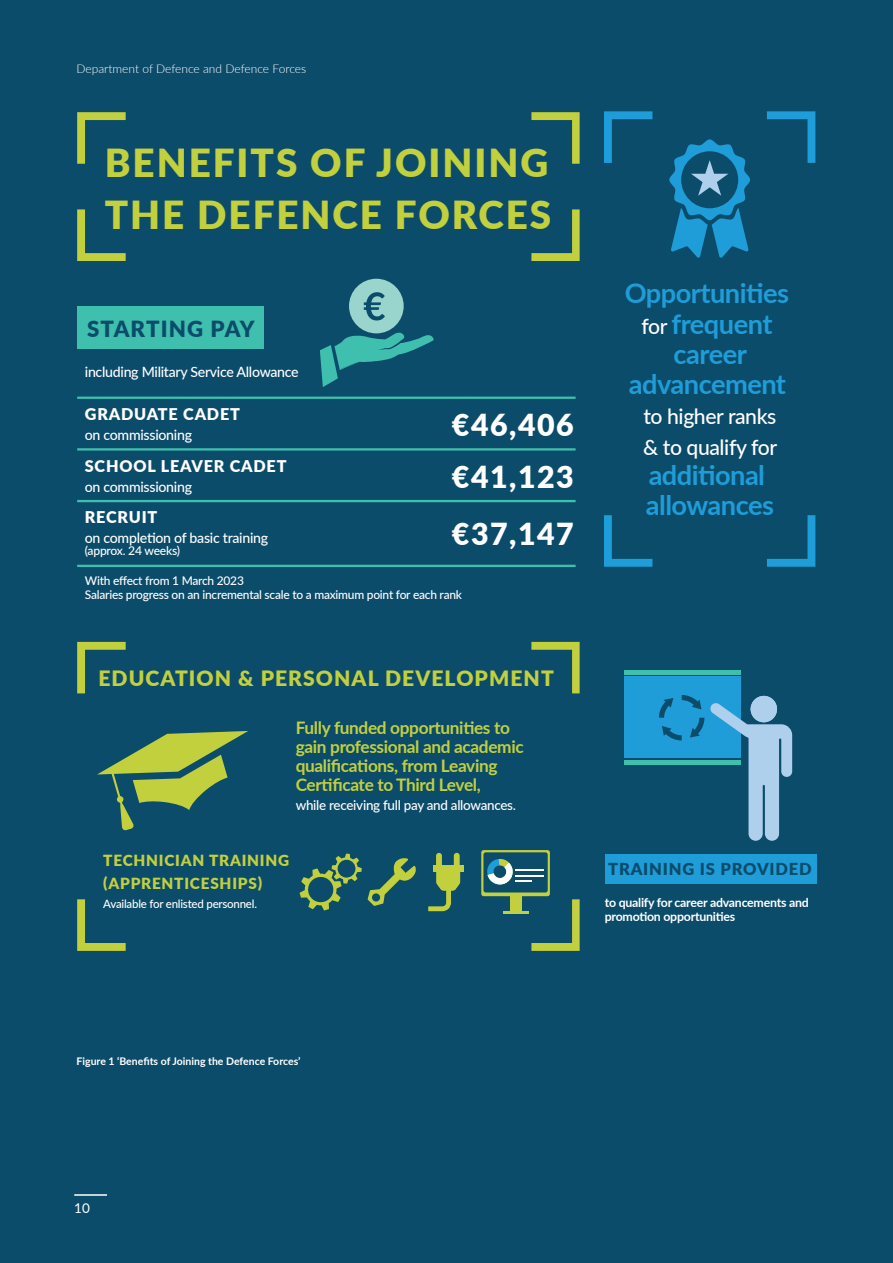
<style>
.page{position:relative;width:893px;height:1263px;background:#0c4c6b}
.page>*{position:absolute;margin:0;border:0;box-sizing:border-box;transform-origin:0 0}
.t1{font:900 38.7px/51.6px "Lato";letter-spacing:.05em;color:#c2d03e}
.t2{font:900 30.3px "Lato";letter-spacing:.05em;color:#fff}
.t3{font:700 27.3px/30.3px "Lato";letter-spacing:-.02em;color:#1e9dd8;text-align:center}
.t4{font:900 22.2px "Lato";letter-spacing:.05em;color:#0c4c6b}
.t5{font:900 21.15px "Lato";letter-spacing:.05em;color:#c2d03e}
.t6{font:500 21.15px/30.3px "Lato";letter-spacing:-.02em;color:#fff}
.t7{font:700 17.25px/19.2px "Lato";letter-spacing:-.02em;color:#c2d03e}
.t8{font:900 16.5px "Lato";letter-spacing:.05em;color:#0c4c6b}
.t9{font:900 16.2px "Lato";letter-spacing:.05em;color:#fff}
.t10{font:900 15.3px/23px "Lato";letter-spacing:.05em;color:#c2d03e}
.t11{font:500 14.1px "Lato";letter-spacing:-.02em;color:#fff}
.t12{font:500 13.5px "Lato";letter-spacing:-.02em;color:#fff}
.t13{font:13.5px "Lato";color:#fff}
.t14{font:700 12.3px/13.8px "Lato";letter-spacing:-.02em;color:#fff}
.t15{font:500 12.15px "Lato";letter-spacing:-.02em;color:#fff}
.t16{font:500 12px "Lato";letter-spacing:-.02em;color:#fff}
.t17{font:300 12px "Lato";color:#fff}
.t18{font:500 11.55px "Lato";letter-spacing:-.02em;color:#fff}
.Footers{font:700 10.5px "Lato";color:#fff}
.s1{font-weight:500;font-size:21.15px;color:#fff}
</style>
<div class="page">
<svg style="left:300px;top:853px;width:62px;height:57px"></svg>
<svg style="left:481px;top:850px;width:69px;height:46px"></svg>
<div style="left:483px;top:852px;width:65px;height:40px;background:#0c4c6b;border-radius:2px"></div>
<div style="left:510px;top:896px;width:11px;height:16px;background:#c2d03e"></div>
<hr style="left:503px;top:912px;width:25px;height:2px;background:#c2d03e">
<svg style="left:487px;top:859px;width:57px;height:26px"></svg>
<svg style="left:368px;top:858px;width:48px;height:48px"></svg>
<svg style="left:454px;top:853px;width:6px;height:12px"></svg>
<svg style="left:436px;top:853px;width:6px;height:12px"></svg>
<div style="left:433px;top:865px;width:31px;height:7px;background:#c2d03e"></div>
<svg style="left:428px;top:872px;width:32px;height:39px"></svg>
<div style="left:77px;top:307px;width:187px;height:42px;background:#3fbfae"></div>
<svg style="left:531px;top:642px;width:49px;height:51px"></svg>
<svg style="left:77px;top:642px;width:49px;height:51px"></svg>
<svg style="left:531px;top:899px;width:49px;height:52px"></svg>
<svg style="left:77px;top:899px;width:49px;height:52px"></svg>
<hr style="left:77px;top:397px;width:499px;height:2px;background:#3fbfae">
<hr style="left:77px;top:448px;width:499px;height:2px;background:#3fbfae">
<hr style="left:77px;top:500px;width:499px;height:2px;background:#3fbfae">
<hr style="left:77px;top:565px;width:499px;height:2px;background:#3fbfae">
<svg style="left:97px;top:731px;width:151px;height:100px"></svg>
<svg style="left:669px;top:139px;width:81px;height:119px"></svg>
<svg style="left:320px;top:333px;width:114px;height:54px"></svg>
<div style="left:349px;top:279px;width:55px;height:54px;background:#99d5cd;border-radius:50%"></div>
<svg style="left:364px;top:292px;width:21px;height:28px"></svg>
<div style="left:605px;top:854px;width:211px;height:29px;background:#1e9dd8"></div>
<div style="left:624px;top:676px;width:117px;height:82px;background:#1e9dd8"></div>
<div style="left:624px;top:760px;width:117px;height:5px;background:#3fbfae"></div>
<div style="left:624px;top:670px;width:117px;height:5px;background:#3fbfae"></div>
<div style="left:751px;top:696px;width:26px;height:26px;background:#aed0ed;border-radius:50%"></div>
<svg style="left:710px;top:702px;width:82px;height:139px"></svg>
<svg style="left:659px;top:698px;width:14px;height:20px"></svg>
<svg style="left:662px;top:726px;width:20px;height:14px"></svg>
<svg style="left:690px;top:718px;width:14px;height:19px"></svg>
<svg style="left:682px;top:695px;width:19px;height:14px"></svg>
<svg style="left:604px;top:111px;width:48px;height:52px"></svg>
<svg style="left:767px;top:111px;width:48px;height:52px"></svg>
<svg style="left:604px;top:515px;width:48px;height:52px"></svg>
<svg style="left:767px;top:515px;width:48px;height:52px"></svg>
<svg style="left:531px;top:112px;width:49px;height:52px"></svg>
<svg style="left:77px;top:112px;width:49px;height:52px"></svg>
<svg style="left:531px;top:209px;width:49px;height:52px"></svg>
<svg style="left:77px;top:209px;width:49px;height:52px"></svg>
<hr style="left:74px;top:1194px;width:33px;height:2px;background:#fff">
<p class="t17" style="left:77px;top:61px;width:231px">Department of Defence and Defence Forces</p>
<h1 class="t1" style="left:105px;top:136px;width:448px">BENEFITS OF JOINING<br>THE DEFENCE FORCES</h1>
<p class="t4" style="left:87px;top:312px;width:169px">STARTING PAY</p>
<p class="t11" style="left:85px;top:362px;width:215px">including Military Service Allowance</p>
<p class="t9" style="left:85px;top:402px;width:157px">GRADUATE CADET</p>
<p class="t11" style="left:85px;top:425px;width:109px">on commissioning</p>
<p class="t9" style="left:85px;top:454px;width:203px">SCHOOL LEAVER CADET</p>
<p class="t11" style="left:85px;top:477px;width:109px">on commissioning</p>
<p class="t9" style="left:85px;top:504px;width:74px">RECRUIT</p>
<p class="t11" style="left:85px;top:527px;width:185px">on completion of basic training</p>
<p class="t15" style="left:85px;top:542px;width:97px">(approx. 24 weeks)</p>
<p class="t16" style="left:85px;top:572px;width:161px">With effect from 1 March 2023</p>
<h2 class="t2" style="left:452px;top:402px;width:123px">€46,406</h2>
<h2 class="t2" style="left:452px;top:454px;width:123px">€41,123</h2>
<h2 class="t2" style="left:452px;top:512px;width:123px">€37,147</h2>
<p class="t16" style="left:85px;top:586px;width:379px">Salaries progress on an incremental scale to a maximum point for each rank</p>
<p class="t5" style="left:98px;top:662px;width:457px">EDUCATION &amp; PERSONAL DEVELOPMENT</p>
<p class="t7" style="left:296px;top:717px;width:229px">Fully funded opportunities to gain professional and academic qualifications, from Leaving<br>Certificate to Third Level,</p>
<p class="t12" style="left:296px;top:796px;width:222px">while receiving full pay and allowances.</p>
<p class="t10" style="left:103px;top:848px;width:187px">TECHNICIAN TRAINING (APPRENTICESHIPS)</p>
<p class="t18" style="left:103px;top:896px;width:155px">Available for enlisted personnel.</p>
<h3 class="t3" style="left:625px;top:277px;width:166px">Opportunities <span class="s1">for</span> frequent career advancement</h3>
<p class="t6" style="left:643px;top:401px;width:135px">to higher ranks &amp; to qualify for</p>
<h3 class="t3" style="left:646px;top:459px;width:130px;text-align:left">additional allowances</h3>
<p class="t8" style="left:608px;top:856px;width:205px">TRAINING IS PROVIDED</p>
<p class="t14" style="left:605px;top:895px;width:206px">to qualify for career advancements and promotion opportunities</p>
<p class="Footers" style="left:77px;top:1054px;width:226px">Figure 1 ‘Benefits of Joining the Defence Forces’</p>
<p class="t13" style="left:74px;top:1199px;width:17px">10</p>
</div>
